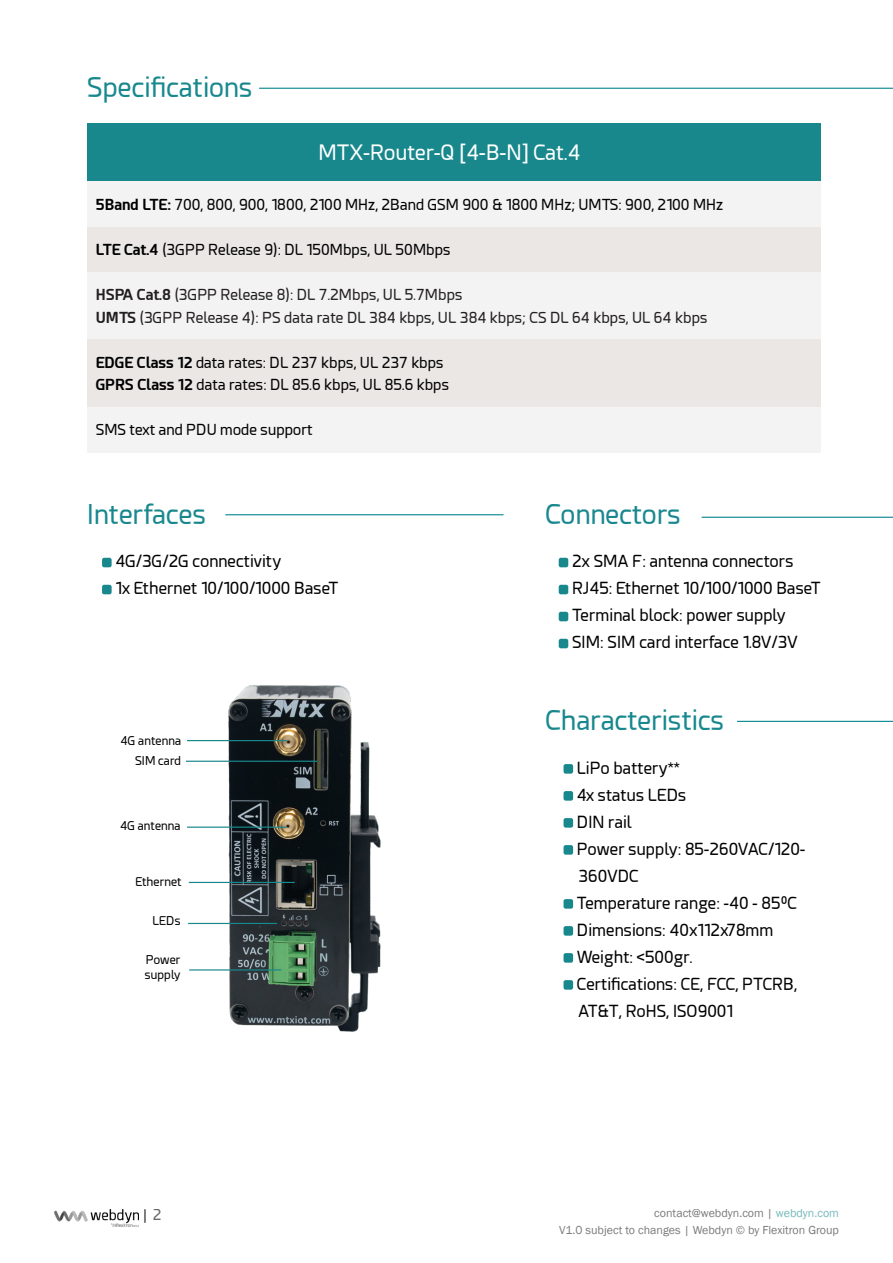
<style>
.page{position:relative;width:893px;height:1263px;background:#fff}
.page>*{position:absolute;margin:0;border:0;box-sizing:border-box;transform-origin:0 0}
.t1{font:27px "Esphimere";color:#18888e}
.t2{font:21px "Esphimere";color:#fff}
.t3{font:16.5px/27px "Esphimere";color:#000001}
.Tabla_título{font:15px "Esphimere";color:#000001}
.t4{font:15px "Esphimere";color:#231f20}
.t5{font:15px "Esphimere";color:#000002}
.t6{font:12px/16.5px "Franklin Gothic";color:#231f20;text-align:right}
.Tabla_título-2{font:12px/14.4px "Esphimere";color:#000001}
.s1{font-weight:700}
.s2{color:#18888d}
</style>
<div class="page">
<svg style="left:145px;top:1209px;width:1px;height:14px"></svg>
<img style="left:54px;top:1209px;width:85px;height:17px">
<hr style="left:259px;top:88px;width:634px;height:1px;background:#06868f">
<hr style="left:225px;top:514px;width:279px;height:1px;background:#06868f">
<hr style="left:702px;top:517px;width:191px;height:1px;background:#06868f">
<div style="left:87px;top:123px;width:733px;height:59px;background:#18888d"></div>
<div style="left:87px;top:182px;width:733px;height:45px;background:#f3f3f3"></div>
<div style="left:87px;top:227px;width:733px;height:45px;background:#eae7e5"></div>
<div style="left:87px;top:272px;width:733px;height:68px;background:#f3f3f3"></div>
<div style="left:87px;top:340px;width:733px;height:67px;background:#eae7e5"></div>
<div style="left:87px;top:407px;width:733px;height:45px;background:#f3f3f3"></div>
<div style="left:102px;top:558px;width:10px;height:9px;background:#18888d;border-radius:2px"></div>
<div style="left:102px;top:585px;width:10px;height:9px;background:#18888d;border-radius:2px"></div>
<div style="left:559px;top:558px;width:9px;height:9px;background:#18888d;border-radius:2px"></div>
<div style="left:559px;top:585px;width:9px;height:9px;background:#18888d;border-radius:2px"></div>
<div style="left:559px;top:612px;width:9px;height:9px;background:#18888d;border-radius:2px"></div>
<div style="left:559px;top:639px;width:9px;height:9px;background:#18888d;border-radius:2px"></div>
<img style="left:217px;top:685px;width:164px;height:347px">
<hr style="left:187px;top:740px;width:100px;height:1px;background:#18888d">
<hr style="left:186px;top:761px;width:131px;height:1px;background:#18888d">
<hr style="left:187px;top:826px;width:100px;height:2px;background:#18888d">
<hr style="left:189px;top:882px;width:106px;height:1px;background:#18888d">
<hr style="left:188px;top:923px;width:89px;height:1px;background:#18888d">
<hr style="left:189px;top:969px;width:92px;height:1px;background:#18888d">
<hr style="left:737px;top:721px;width:156px;height:1px;background:#06868f">
<div style="left:563px;top:764px;width:10px;height:10px;background:#18888d;border-radius:2px"></div>
<div style="left:563px;top:791px;width:10px;height:10px;background:#18888d;border-radius:2px"></div>
<div style="left:563px;top:818px;width:10px;height:10px;background:#18888d;border-radius:2px"></div>
<div style="left:563px;top:845px;width:10px;height:10px;background:#18888d;border-radius:2px"></div>
<div style="left:563px;top:899px;width:10px;height:10px;background:#18888d;border-radius:2px"></div>
<div style="left:563px;top:926px;width:10px;height:10px;background:#18888d;border-radius:2px"></div>
<div style="left:563px;top:953px;width:10px;height:10px;background:#18888d;border-radius:2px"></div>
<div style="left:563px;top:980px;width:10px;height:10px;background:#18888d;border-radius:2px"></div>
<p class="t1" style="left:87px;top:72px;width:167px">Specifications</p>
<p class="t2" style="left:318px;top:141px;width:264px">MTX-Router-Q [4-B-N] Cat.4</p>
<p class="Tabla_título" style="left:96px;top:196px;width:629px"><span class="s1">5Band LTE:</span> 700, 800, 900, 1800, 2100 MHz, 2Band GSM 900 &amp; 1800 MHz; UMTS: 900, 2100 MHz</p>
<p class="Tabla_título" style="left:96px;top:241px;width:356px"><span class="s1">LTE Cat.4</span> (3GPP Release 9): DL 150Mbps, UL 50Mbps</p>
<p class="t4" style="left:96px;top:287px;width:368px"><span class="s1">HSPA Cat.8</span> (3GPP Release 8): DL 7.2Mbps, UL 5.7Mbps</p>
<p class="t4" style="left:96px;top:309px;width:613px"><span class="s1">UMTS</span> (3GPP Release 4): PS data rate DL 384 kbps, UL 384 kbps; CS DL 64 kbps, UL 64 kbps</p>
<p class="Tabla_título" style="left:96px;top:354px;width:350px"><span class="s1">EDGE Class 12</span> data rates: DL 237 kbps, UL 237 kbps</p>
<p class="Tabla_título" style="left:96px;top:376px;width:355px"><span class="s1">GPRS Class 12</span> data rates: DL 85.6 kbps, UL 85.6 kbps</p>
<p class="Tabla_título" style="left:96px;top:422px;width:219px">SMS text and PDU mode support</p>
<p class="t1" style="left:87px;top:499px;width:121px">Interfaces</p>
<p class="t3" style="left:115px;top:548px;width:168px">4G/3G/2G connectivity</p>
<p class="t3" style="left:115px;top:575px;width:225px">1x Ethernet 10/100/1000 BaseT</p>
<p class="Tabla_título-2" style="left:121px;top:733px;width:62px">4G antenna</p>
<p class="Tabla_título-2" style="left:135px;top:753px;width:48px">SIM card</p>
<p class="Tabla_título-2" style="left:120px;top:818px;width:62px">4G antenna</p>
<p class="Tabla_título-2" style="left:136px;top:874px;width:48px">Ethernet</p>
<p class="Tabla_título-2" style="left:153px;top:914px;width:30px">LEDs</p>
<p class="Tabla_título-2" style="left:145px;top:953px;width:37px">Power supply</p>
<p class="t5" style="left:152px;top:1206px;width:10px">2</p>
<p class="t1" style="left:545px;top:499px;width:137px">Connectors</p>
<p class="t3" style="left:572px;top:548px;width:223px">2x SMA F: antenna connectors</p>
<p class="t3" style="left:572px;top:575px;width:250px">RJ45: Ethernet 10/100/1000 BaseT</p>
<p class="t3" style="left:572px;top:602px;width:215px">Terminal block: power supply</p>
<p class="t3" style="left:572px;top:629px;width:227px">SIM: SIM card interface 1.8V/3V</p>
<p class="t1" style="left:545px;top:705px;width:180px">Characteristics</p>
<p class="t3" style="left:577px;top:754px;width:105px">LiPo battery**</p>
<p class="t3" style="left:577px;top:781px;width:111px">4x status LEDs</p>
<p class="t3" style="left:577px;top:808px;width:56px">DIN rail</p>
<p class="t3" style="left:577px;top:835px;width:230px">Power supply: 85-260VAC/120-<br>360VDC</p>
<p class="t3" style="left:577px;top:889px;width:222px">Temperature range: -40 - 85ºC</p>
<p class="t3" style="left:577px;top:916px;width:198px">Dimensions: 40x112x78mm</p>
<p class="t3" style="left:577px;top:943px;width:117px">Weight: &lt;500gr.</p>
<p class="t3" style="left:577px;top:970px;width:222px">Certifications: CE, FCC, PTCRB,<br>AT&amp;T, RoHS, ISO9001</p>
<p class="t6" style="left:559px;top:1205px;width:281px">contact@webdyn.com | <span class="s2">webdyn.com<br></span>V1.0 subject to changes | Webdyn © by Flexitron Group</p>
</div>
